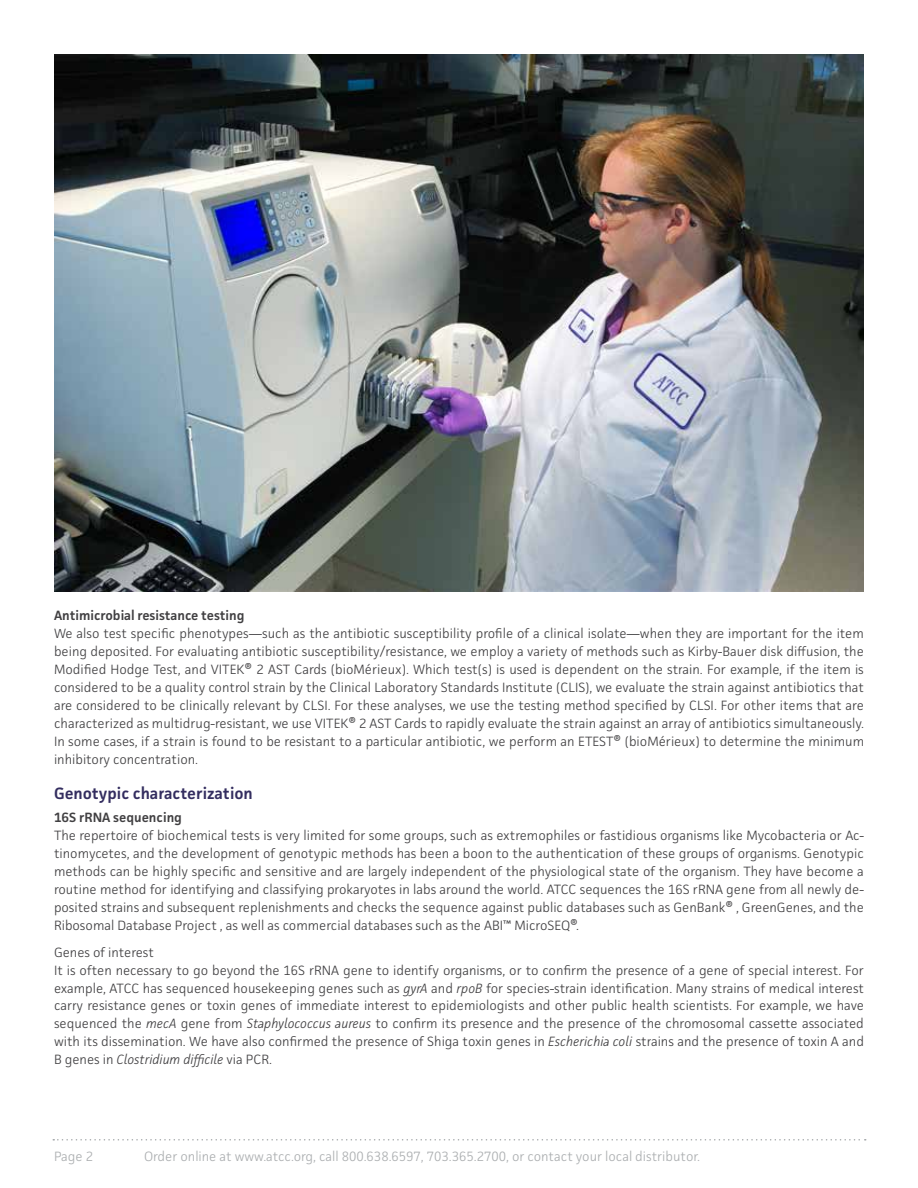
<style>
.page{position:relative;width:918px;height:1188px;background:#fff}
.page>*{position:absolute;margin:0;border:0;box-sizing:border-box;transform-origin:0 0}
.t1{font:600 16.5px "Facit";color:#332d5f}
.t2{font:300 13.5px/18px "Facit";color:#414042;text-align:justify}
.t3{font:300 13.5px "Facit";color:#abaeb0}
.t4{font:600 13.5px "Facit";color:#414042}
.s1{font-style:italic}
</style>
<div class="page">
<svg style="left:53px;top:1139px;width:813px;height:2px"></svg>
<img style="left:54px;top:54px;width:809px;height:538px">
<p class="t4" style="left:54px;top:607px;width:192px">Antimicrobial resistance testing</p>
<p class="t2" style="left:54px;top:624px;width:812px">We also test specific phenotypes—such as the antibiotic susceptibility profile of a clinical isolate—when they are important for the item being deposited. For evaluating antibiotic susceptibility/resistance, we employ a variety of methods such as Kirby-Bauer disk diffusion, the Modified Hodge Test, and VITEK® 2 AST Cards (bioMérieux). Which test(s) is used is dependent on the strain. For example, if the item is considered to be a quality control strain by the Clinical Laboratory Standards Institute (CLIS), we evaluate the strain against antibiotics that are considered to be clinically relevant by CLSI. For these analyses, we use the testing method specified by CLSI. For other items that are characterized as multidrug-resistant, we use VITEK® 2 AST Cards to rapidly evaluate the strain against an array of antibiotics simultaneously.<br>In some cases, if a strain is found to be resistant to a particular antibiotic, we perform an ETEST® (bioMérieux) to determine the minimum inhibitory concentration.</p>
<p class="t1" style="left:54px;top:783px;width:200px">Genotypic characterization</p>
<p class="t4" style="left:54px;top:808px;width:129px">16S rRNA sequencing</p>
<p class="t2" style="left:54px;top:826px;width:812px">The repertoire of biochemical tests is very limited for some groups, such as extremophiles or fastidious organisms like Mycobacteria or Ac&shy;tinomycetes, and the development of genotypic methods has been a boon to the authentication of these groups of organisms. Genotypic methods can be highly specific and sensitive and are largely independent of the physiological state of the organism. They have become a routine method for identifying and classifying prokaryotes in labs around the world. ATCC sequences the 16S rRNA gene from all newly de&shy;posited strains and subsequent replenishments and checks the sequence against public databases such as GenBank® , GreenGenes, and the Ribosomal Database Project , as well as commercial databases such as the ABI™ MicroSEQ®.</p>
<p class="t2" style="left:54px;top:943px;width:812px;text-align:left">Genes of interest<br>It is often necessary to go beyond the 16S rRNA gene to identify organisms, or to confirm the presence of a gene of special interest. For example, ATCC has sequenced housekeeping genes such as <span class="s1">gyrA</span> and <span class="s1">rpoB</span> for species-strain identification. Many strains of medical interest carry resistance genes or toxin genes of immediate interest to epidemiologists and other public health scientists. For example, we have sequenced the <span class="s1">mecA</span> gene from <span class="s1">Staphylococcus aureus</span> to confirm its presence and the presence of the chromosomal cassette associated with its dissemination. We have also confirmed the presence of Shiga toxin genes in <span class="s1">Escherichia coli</span> strains and the presence of toxin A and B genes in <span class="s1">Clostridium difficile</span> via PCR.</p>
<p class="t3" style="left:54px;top:1148px;width:41px">Page 2</p>
<p class="t3" style="left:144px;top:1148px;width:558px">Order online at www.atcc.org, call 800.638.6597, 703.365.2700, or contact your local distributor.</p>
</div>
